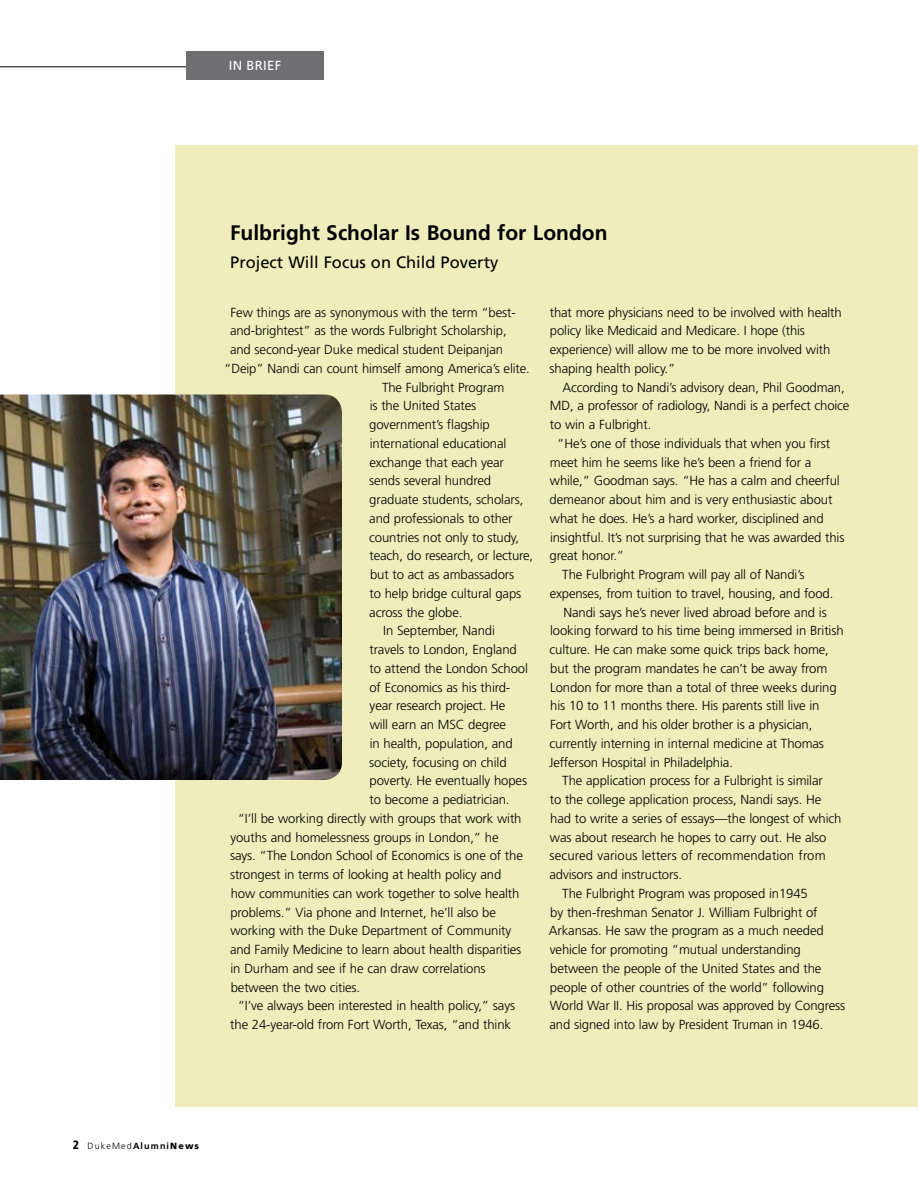
<style>
.page{position:relative;width:918px;height:1188px;background:#fff}
.page>*{position:absolute;margin:0;border:0;box-sizing:border-box;transform-origin:0 0}
.t1{font:700 21px "Frutiger";color:#000}
.t2{font:16.5px "Frutiger";color:#000}
.t3{font:300 13.2px/18.8px "Frutiger";letter-spacing:-.01em;color:#000}
.t4{font:300 13.2px "Frutiger";letter-spacing:.01em;color:#000}
.t5{font:13.2px "Frutiger";color:#fff}
.t6{font:300 9px "Frutiger";letter-spacing:.125em;color:#000}
.s1{font-weight:700}
.s2{font-weight:900}
</style>
<div class="page">
<div style="left:176px;top:146px;width:742px;height:961px;background:#efedbb"></div>
<hr style="left:0;top:66px;width:210px;height:1px;background:#000">
<div style="left:186px;top:51px;width:138px;height:28px;background:#6d6f71"></div>
<img style="left:0;top:394px;width:342px;height:386px">
<p class="t5" style="left:229px;top:58px;width:52px">in brief</p>
<h1 class="t1" style="left:230px;top:221px;width:379px">Fulbright Scholar Is Bound for London</h1>
<p class="t2" style="left:230px;top:253px;width:270px">Project Will Focus on Child Poverty</p>
<p class="t3" style="left:231px;top:303px;width:287px">Few things are as synonymous with the term “best-</p>
<p class="t3" style="left:230px;top:322px;width:278px">and-brightest” as the words Fulbright Scholarship,</p>
<p class="t3" style="left:230px;top:340px;width:275px">and second-year Duke medical student Deipanjan</p>
<p class="t3" style="left:224px;top:359px;width:307px">“Deip” Nandi can count himself among America’s elite.</p>
<p class="t3" style="left:382px;top:378px;width:124px">The Fulbright Program</p>
<p class="t3" style="left:370px;top:397px;width:108px">is the United States</p>
<p class="t3" style="left:369px;top:415px;width:122px">government’s flagship</p>
<p class="t3" style="left:370px;top:434px;width:138px">international educational</p>
<p class="t3" style="left:369px;top:453px;width:136px">exchange that each year</p>
<p class="t3" style="left:369px;top:472px;width:123px">sends several hundred</p>
<p class="t3" style="left:369px;top:490px;width:155px">graduate students, scholars,</p>
<p class="t3" style="left:369px;top:509px;width:145px">and professionals to other</p>
<p class="t3" style="left:369px;top:528px;width:151px">countries not only to study,</p>
<p class="t3" style="left:369px;top:547px;width:165px">teach, do research, or lecture,</p>
<p class="t3" style="left:370px;top:565px;width:146px">but to act as ambassadors</p>
<p class="t3" style="left:369px;top:584px;width:153px">to help bridge cultural gaps</p>
<p class="t3" style="left:369px;top:603px;width:95px">across the globe.</p>
<p class="t3" style="left:383px;top:622px;width:113px">In September, Nandi</p>
<p class="t3" style="left:369px;top:640px;width:149px">travels to London, England</p>
<p class="t3" style="left:369px;top:659px;width:160px">to attend the London School</p>
<p class="t3" style="left:369px;top:678px;width:142px">of Economics as his third-</p>
<p class="t3" style="left:370px;top:697px;width:137px">year research project. He</p>
<p class="t3" style="left:370px;top:715px;width:138px">will earn an MSC degree</p>
<p class="t3" style="left:370px;top:734px;width:144px">in health, population, and</p>
<p class="t3" style="left:369px;top:753px;width:139px">society, focusing on child</p>
<p class="t3" style="left:370px;top:772px;width:159px">poverty. He eventually hopes</p>
<p class="t3" style="left:369px;top:790px;width:142px">to become a pediatrician.</p>
<p class="t3" style="left:238px;top:809px;width:285px">“I’ll be working directly with groups that work with</p>
<p class="t3" style="left:230px;top:828px;width:270px">youths and homelessness groups in London,” he</p>
<p class="t3" style="left:230px;top:847px;width:294px">says. “The London School of Economics is one of the</p>
<p class="t3" style="left:230px;top:865px;width:273px">strongest in terms of looking at health policy and</p>
<p class="t3" style="left:231px;top:884px;width:290px">how communities can work together to solve health</p>
<p class="t3" style="left:230px;top:903px;width:267px">problems.” Via phone and Internet, he’ll also be</p>
<p class="t3" style="left:230px;top:922px;width:282px">working with the Duke Department of Community</p>
<p class="t3" style="left:230px;top:940px;width:293px">and Family Medicine to learn about health disparities</p>
<p class="t3" style="left:231px;top:959px;width:257px">in Durham and see if he can draw correlations</p>
<p class="t3" style="left:231px;top:978px;width:131px">between the two cities.</p>
<p class="t3" style="left:238px;top:997px;width:279px">“I’ve always been interested in health policy,” says</p>
<p class="t3" style="left:230px;top:1015px;width:282px">the 24-year-old from Fort Worth, Texas, “and think</p>
<p class="t3" style="left:550px;top:303px;width:294px">that more physicians need to be involved with health policy like Medicaid and Medicare. I hope (this experience) will allow me to be more involved with shaping health policy.”</p>
<p class="t3" style="left:562px;top:378px;width:284px">According to Nandi’s advisory dean, Phil Goodman,</p>
<p class="t3" style="left:550px;top:397px;width:301px">MD, a professor of radiology, Nandi is a perfect choice</p>
<p class="t3" style="left:550px;top:415px;width:103px">to win a Fulbright.</p>
<p class="t3" style="left:557px;top:434px;width:274px">“He’s one of those individuals that when you first</p>
<p class="t3" style="left:550px;top:453px;width:263px">meet him he seems like he’s been a friend for a</p>
<p class="t3" style="left:550px;top:472px;width:291px">while,” Goodman says. “He has a calm and cheerful</p>
<p class="t3" style="left:550px;top:490px;width:284px">demeanor about him and is very enthusiastic about</p>
<p class="t3" style="left:550px;top:509px;width:275px">what he does. He’s a hard worker, disciplined and</p>
<p class="t3" style="left:550px;top:528px;width:296px">insightful. It’s not surprising that he was awarded this</p>
<p class="t3" style="left:550px;top:547px;width:76px">great honor.”</p>
<p class="t3" style="left:562px;top:565px;width:244px">The Fulbright Program will pay all of Nandi’s</p>
<p class="t3" style="left:550px;top:584px;width:285px">expenses, from tuition to travel, housing, and food.</p>
<p class="t3" style="left:564px;top:603px;width:265px">Nandi says he’s never lived abroad before and is</p>
<p class="t3" style="left:550px;top:622px;width:295px">looking forward to his time being immersed in British</p>
<p class="t3" style="left:549px;top:640px;width:281px">culture. He can make some quick trips back home,</p>
<p class="t3" style="left:550px;top:659px;width:279px">but the program mandates he can’t be away from</p>
<p class="t3" style="left:550px;top:678px;width:288px">London for more than a total of three weeks during</p>
<p class="t3" style="left:550px;top:697px;width:271px">his 10 to 11 months there. His parents still live in</p>
<p class="t3" style="left:550px;top:715px;width:264px">Fort Worth, and his older brother is a physician,</p>
<p class="t3" style="left:549px;top:734px;width:276px">currently interning in internal medicine at Thomas</p>
<p class="t3" style="left:549px;top:753px;width:185px">Jefferson Hospital in Philadelphia.</p>
<p class="t3" style="left:562px;top:772px;width:262px">The application process for a Fulbright is similar</p>
<p class="t3" style="left:550px;top:790px;width:273px">to the college application process, Nandi says. He</p>
<p class="t3" style="left:550px;top:809px;width:293px">had to write a series of essays—the longest of which</p>
<p class="t3" style="left:550px;top:828px;width:278px">was about research he hopes to carry out. He also</p>
<p class="t4" style="left:550px;top:848px;width:278px">secured various letters of recommendation from</p>
<p class="t3" style="left:550px;top:865px;width:134px">advisors and instructors.</p>
<p class="t3" style="left:562px;top:884px;width:247px">The Fulbright Program was proposed in1945</p>
<p class="t3" style="left:550px;top:903px;width:269px">by then-freshman Senator J. William Fulbright of</p>
<p class="t3" style="left:549px;top:922px;width:276px">Arkansas. He saw the program as a much needed</p>
<p class="t3" style="left:550px;top:940px;width:252px">vehicle for promoting “mutual understanding</p>
<p class="t3" style="left:550px;top:959px;width:273px">between the people of the United States and the</p>
<p class="t3" style="left:550px;top:978px;width:276px">people of other countries of the world” following</p>
<p class="t3" style="left:550px;top:997px;width:297px">World War II. His proposal was approved by Congress</p>
<p class="t3" style="left:550px;top:1015px;width:275px">and signed into law by President Truman in 1946.</p>
<p class="t6" style="left:88px;top:1141px;width:113px">DukeMed<span class="s1">Alumni</span><span class="s2">News</span></p>
</div>
